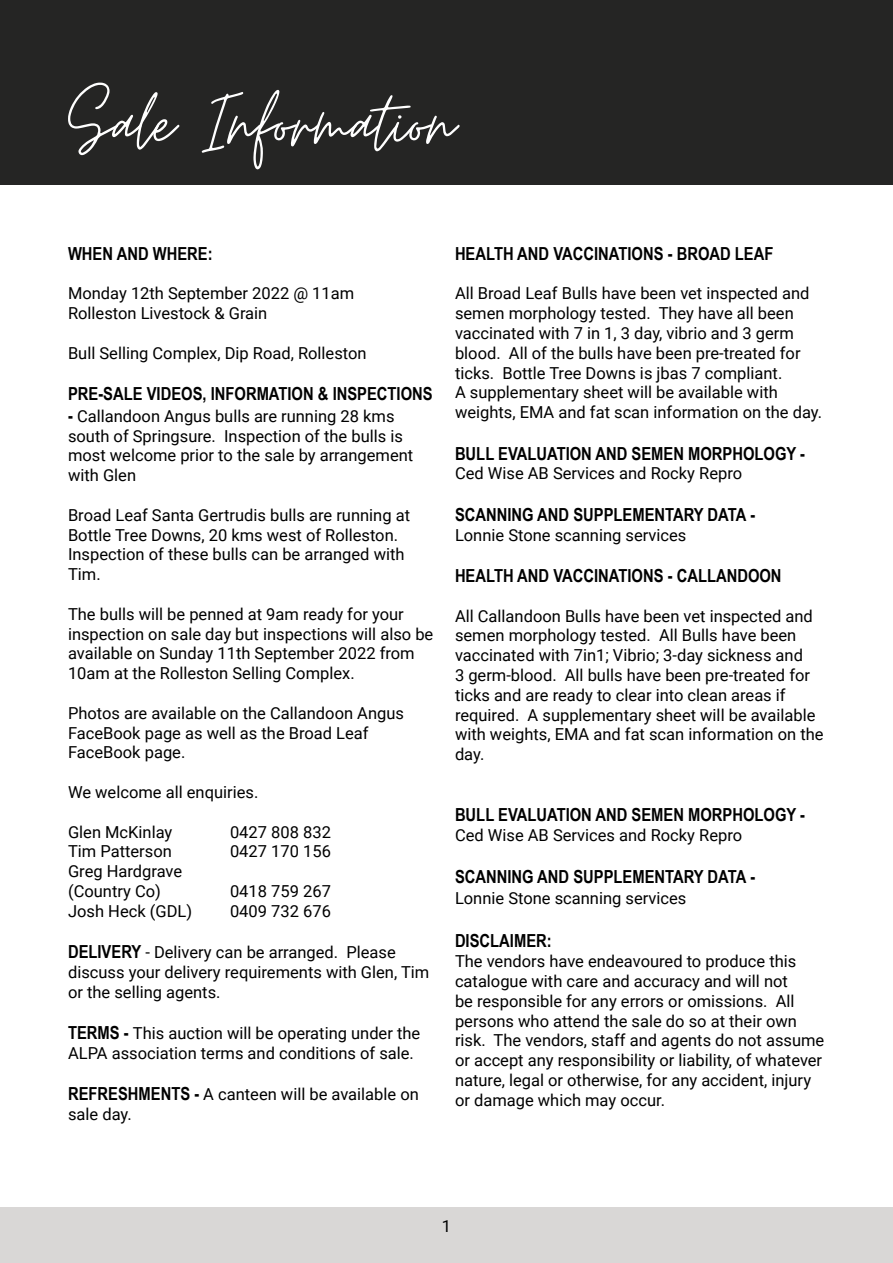
<style>
.page{position:relative;width:893px;height:1263px;background:#fff}
.page>*{position:absolute;margin:0;border:0;box-sizing:border-box;transform-origin:0 0}
.t1{font:90px "Moon Time";color:#fff}
.t2{font:700 18px "Arial Narrow";color:#000}
.t3{font:16.5px/19.8px "Roboto";color:#000}
.s1{font-family:"Arial Narrow";font-weight:700;font-size:18px}
</style>
<div class="page">
<div style="left:0;top:1208px;width:893px;height:55px;background:#d9d7d6"></div>
<div style="left:0;top:0;width:893px;height:185px;background:#252524"></div>
<h1 class="t1" style="left:68px;top:82px;width:388px">Sale Information</h1>
<p class="t2" style="left:68px;top:246px;width:146px">WHEN AND WHERE:</p>
<p class="t3" style="left:68px;top:285px;width:288px">Monday 12th September 2022 @ 11am<br>Rolleston Livestock &amp; Grain</p>
<p class="t3" style="left:68px;top:344px;width:300px">Bull Selling Complex, Dip Road, Rolleston</p>
<p class="t2" style="left:68px;top:386px;width:366px">PRE-SALE VIDEOS, INFORMATION &amp; INSPECTIONS</p>
<p class="t3" style="left:68px;top:407px;width:347px"><span class="s1">-</span> Callandoon Angus bulls are running 28 kms south of Springsure. Inspection of the bulls is most welcome prior to the sale by arrangement with Glen</p>
<p class="t3" style="left:68px;top:506px;width:344px">Broad Leaf Santa Gertrudis bulls are running at Bottle Tree Downs, 20 kms west of Rolleston.<br>Inspection of these bulls can be arranged with Tim.</p>
<p class="t3" style="left:68px;top:605px;width:367px">The bulls will be penned at 9am ready for your inspection on sale day but inspections will also be available on Sunday 11th September 2022 from 10am at the Rolleston Selling Complex.</p>
<p class="t3" style="left:68px;top:704px;width:337px">Photos are available on the Callandoon Angus<br>FaceBook page as well as the Broad Leaf<br>FaceBook page.</p>
<p class="t3" style="left:68px;top:783px;width:192px">We welcome all enquiries.</p>
<p class="t3" style="left:68px;top:823px;width:106px">Glen McKinlay</p>
<p class="t3" style="left:230px;top:823px;width:102px">0427 808 832</p>
<p class="t3" style="left:68px;top:843px;width:105px">Tim Patterson</p>
<p class="t3" style="left:230px;top:843px;width:102px">0427 170 156</p>
<p class="t3" style="left:68px;top:862px;width:116px">Greg Hardgrave (Country Co)</p>
<p class="t3" style="left:230px;top:882px;width:102px">0418 759 267</p>
<p class="t3" style="left:68px;top:902px;width:126px">Josh Heck (GDL)</p>
<p class="t3" style="left:230px;top:902px;width:102px">0409 732 676</p>
<p class="t3" style="left:68px;top:943px;width:363px"><span class="s1">DELIVERY</span> - Delivery can be arranged. Please discuss your delivery requirements with Glen, Tim or the selling agents.</p>
<p class="t3" style="left:68px;top:1024px;width:354px"><span class="s1">TERMS -</span> This auction will be operating under the<br>ALPA association terms and conditions of sale.</p>
<p class="t3" style="left:68px;top:1086px;width:352px"><span class="s1">REFRESHMENTS -</span> A canteen will be available on sale day.</p>
<p class="t2" style="left:455px;top:246px;width:320px">HEALTH AND VACCINATIONS - BROAD LEAF</p>
<p class="t3" style="left:455px;top:285px;width:369px">All Broad Leaf Bulls have been vet inspected and semen morphology tested. They have all been vaccinated with 7 in 1, 3 day, vibrio and 3 germ blood. All of the bulls have been pre-treated for ticks. Bottle Tree Downs is jbas 7 compliant.<br>A supplementary sheet will be available with weights, EMA and fat scan information on the day.</p>
<p class="t2" style="left:455px;top:446px;width:352px">BULL EVALUATION AND SEMEN MORPHOLOGY -</p>
<p class="t3" style="left:455px;top:465px;width:289px">Ced Wise AB Services and Rocky Repro</p>
<p class="t2" style="left:455px;top:507px;width:302px">SCANNING AND SUPPLEMENTARY DATA -</p>
<p class="t3" style="left:455px;top:526px;width:233px">Lonnie Stone scanning services</p>
<p class="t2" style="left:455px;top:568px;width:328px">HEALTH AND VACCINATIONS - CALLANDOON</p>
<p class="t3" style="left:455px;top:607px;width:370px">All Callandoon Bulls have been vet inspected and semen morphology tested. All Bulls have been vaccinated with 7in1; Vibrio; 3-day sickness and<br>3 germ-blood. All bulls have been pre-treated for ticks and are ready to clear into clean areas if required. A supplementary sheet will be available with weights, EMA and fat scan information on the day.</p>
<p class="t2" style="left:455px;top:807px;width:352px">BULL EVALUATION AND SEMEN MORPHOLOGY -</p>
<p class="t3" style="left:455px;top:826px;width:289px">Ced Wise AB Services and Rocky Repro</p>
<p class="t2" style="left:455px;top:869px;width:302px">SCANNING AND SUPPLEMENTARY DATA -</p>
<p class="t3" style="left:455px;top:889px;width:233px">Lonnie Stone scanning services</p>
<p class="t2" style="left:455px;top:933px;width:98px">DISCLAIMER:</p>
<p class="t3" style="left:455px;top:952px;width:371px">The vendors have endeavoured to produce this catalogue with care and accuracy and will not<br>be responsible for any errors or omissions. All persons who attend the sale do so at their own risk. The vendors, staff and agents do not assume or accept any responsibility or liability, of whatever nature, legal or otherwise, for any accident, injury or damage which may occur.</p>
<p class="t3" style="left:442px;top:1217px;width:11px">1</p>
</div>
